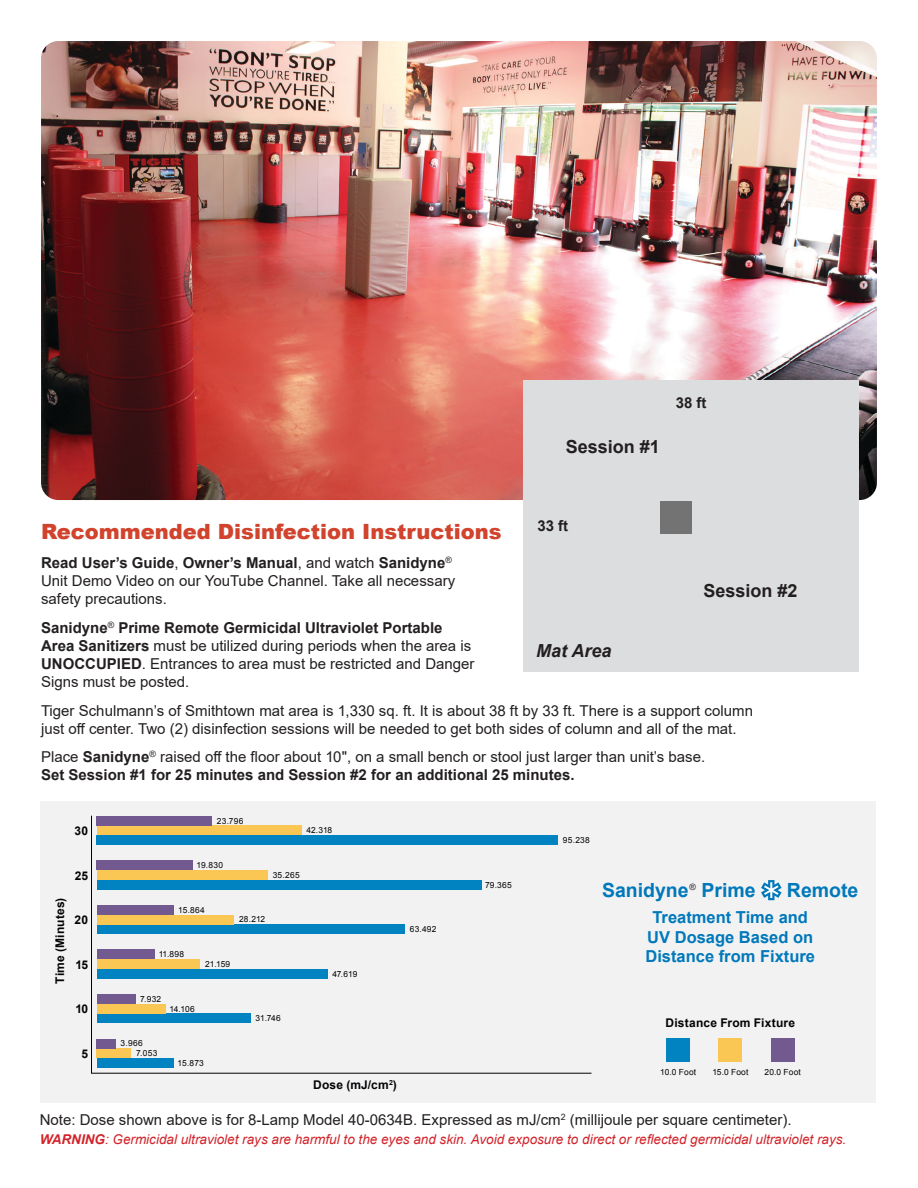
<style>
.page{position:relative;width:918px;height:1188px;background:#fff}
.page>*{position:absolute;margin:0;border:0;box-sizing:border-box;transform-origin:0 0}
.t1{font:900 21px "Arial";color:#d1432c}
.t2{font:700 19.5px "Arial";color:#0078ba}
.t3{font:700 18px "Arial";color:#231f20}
.t4{font:italic 700 18px "Arial";color:#231f20}
.t5{font:700 16.5px/19.5px "Arial";color:#0078ba;text-align:center}
.t6{font:15px/18px "Arial";color:#231f20}
.t7{font:700 15px "Arial";color:#231f20}
.t8{font:italic 13.5px "Arial";color:#d2232a}
.t9{font:700 12px "Arial";letter-spacing:.015em;color:#020304}
.t10{font:8.7px "Arial";color:#231f20}
.t11{font:8.4px/9.9px "Arial";letter-spacing:.02em;color:#020304}
.s1{font-weight:700}
</style>
<div class="page">
<img style="left:41px;top:41px;width:836px;height:459px">
<div style="left:523px;top:380px;width:336px;height:291px;background:#dcddde"></div>
<div style="left:660px;top:501px;width:31px;height:33px;background:#737374"></div>
<div style="left:41px;top:801px;width:835px;height:301px;background:#f2f2f3"></div>
<div style="left:667px;top:1039px;width:23px;height:23px;background:#0083c0"></div>
<div style="left:719px;top:1039px;width:23px;height:23px;background:#fac755"></div>
<div style="left:771px;top:1039px;width:23px;height:23px;background:#725990"></div>
<svg style="left:91px;top:815px;width:501px;height:259px"></svg>
<svg style="left:761px;top:880px;width:21px;height:20px"></svg>
<p class="t3" style="left:566px;top:434px;width:96px">Session #1</p>
<p class="t7" style="left:676px;top:392px;width:32px">38 ft</p>
<p class="t7" style="left:537px;top:515px;width:32px">33 ft</p>
<h1 class="t1" style="left:41px;top:516px;width:462px">Recommended Disinfection Instructions</h1>
<p class="t6" style="left:41px;top:554px;width:416px"><span class="s1">Read User’s Guide</span>, <span class="s1">Owner’s Manual</span>, and watch <span class="s1">Sanidyne</span><sup>®<br></sup>Unit Demo Video on our YouTube Channel. Take all necessary safety precautions.</p>
<p class="t6" style="left:41px;top:618px;width:435px"><span class="s1">Sanidyne</span><sup>®</sup> <span class="s1">Prime Remote Germicidal Ultraviolet Portable Area Sanitizers</span> must be utilized during periods when the area is <span class="s1">UNOCCUPIED</span>. Entrances to area must be restricted and Danger Signs must be posted.</p>
<p class="t6" style="left:41px;top:701px;width:713px">Tiger Schulmann’s of Smithtown mat area is 1,330 sq. ft. It is about 38 ft by 33 ft. There is a support column just off center. Two (2) disinfection sessions will be needed to get both sides of column and all of the mat.</p>
<p class="t6" style="left:41px;top:748px;width:666px">Place <span class="s1">Sanidyne</span><sup>®</sup> raised off the floor about 10", on a small bench or stool just larger than unit’s base.<br><span class="s1">Set Session #1 for 25 minutes and Session #2 for an additional 25 minutes.</span></p>
<p class="t3" style="left:704px;top:578px;width:96px">Session #2</p>
<p class="t4" style="left:536px;top:639px;width:77px">Mat Area</p>
<p class="t9" style="left:75px;top:823px;width:15px">30</p>
<p class="t9" style="left:52px;top:984px;width:88px;rotate:-90deg">Time (Minutes)</p>
<p class="t9" style="left:75px;top:867px;width:15px">25</p>
<p class="t9" style="left:75px;top:912px;width:15px">20</p>
<p class="t9" style="left:75px;top:957px;width:14px">15</p>
<p class="t9" style="left:75px;top:1001px;width:14px">10</p>
<p class="t9" style="left:81px;top:1045px;width:8px">5</p>
<p class="t11" style="left:217px;top:816px;width:28px">23.796</p>
<p class="t11" style="left:197px;top:861px;width:28px">19.830</p>
<p class="t11" style="left:306px;top:825px;width:27px">42.318</p>
<p class="t11" style="left:273px;top:870px;width:28px">35.265</p>
<p class="t11" style="left:178px;top:905px;width:28px">15.864</p>
<p class="t11" style="left:239px;top:914px;width:28px">28.212</p>
<p class="t11" style="left:159px;top:949px;width:27px">11.898</p>
<p class="t11" style="left:205px;top:959px;width:27px">21.159</p>
<p class="t11" style="left:140px;top:994px;width:22px">7.932</p>
<p class="t11" style="left:169px;top:1004px;width:27px">14.106</p>
<p class="t11" style="left:332px;top:969px;width:26px">47.619</p>
<p class="t11" style="left:136px;top:1038px;width:23px;text-indent:-16px">3.966<br>7.053</p>
<p class="t11" style="left:178px;top:1058px;width:28px">15.873</p>
<p class="t11" style="left:256px;top:1013px;width:27px">31.746</p>
<p class="t9" style="left:313px;top:1077px;width:85px">Dose (mJ/cm<sup>2</sup>)</p>
<p class="t11" style="left:410px;top:924px;width:28px">63.492</p>
<p class="t11" style="left:485px;top:880px;width:28px">79.365</p>
<p class="t11" style="left:563px;top:835px;width:29px">95.238</p>
<h2 class="t2" style="left:602px;top:876px;width:88px">Sanidyne</h2>
<p class="t10" style="left:689px;top:881px;width:8px">®</p>
<h2 class="t2" style="left:701px;top:876px;width:56px">Prime</h2>
<h2 class="t2" style="left:787px;top:876px;width:73px">Remote</h2>
<p class="t5" style="left:645px;top:908px;width:171px">Treatment Time and<br>UV Dosage Based on<br>Distance from Fixture</p>
<p class="t9" style="left:666px;top:1014px;width:131px">Distance From Fixture</p>
<p class="t11" style="left:660px;top:1068px;width:38px">10.0 Foot</p>
<p class="t11" style="left:712px;top:1067px;width:38px">15.0 Foot</p>
<p class="t11" style="left:764px;top:1067px;width:38px">20.0 Foot</p>
<p class="t6" style="left:40px;top:1111px;width:753px">Note: Dose shown above is for 8-Lamp Model 40-0634B. Expressed as mJ/cm<sup>2</sup> (millijoule per square centimeter).</p>
<p class="t8" style="left:40px;top:1130px;width:808px"><span class="s1">WARNING</span>: Germicidal ultraviolet rays are harmful to the eyes and skin. Avoid exposure to direct or reflected germicidal ultraviolet rays.</p>
</div>
